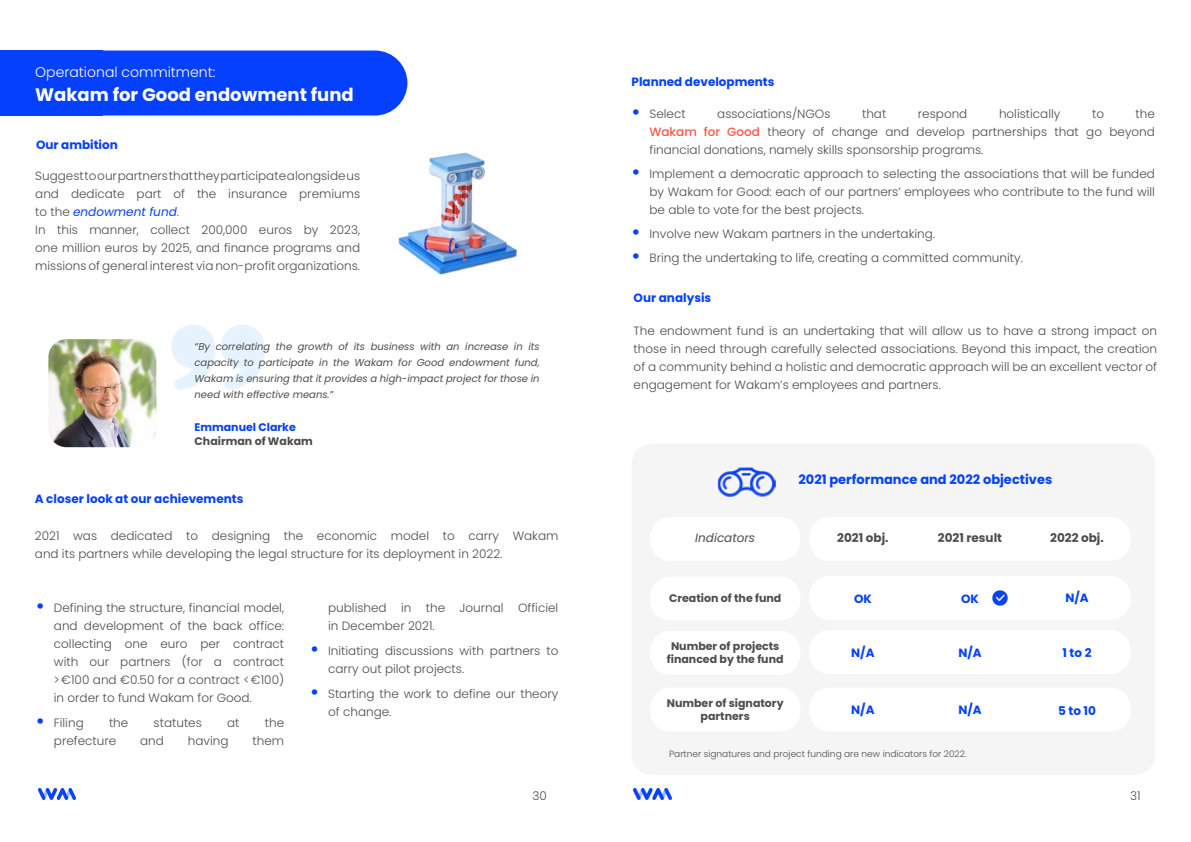
<style>
.page{position:relative;width:1191px;height:842px;background:#fff}
.page>*{position:absolute;margin:0;border:0;box-sizing:border-box;transform-origin:0 0}
.t1{font:700 18px "Poppins";color:#fff}
.t2{font:300 14px "Poppins";color:#fff}
.t3{font:700 13px "Poppins";color:#0540ff}
.t4{font:300 12px/18px "Poppins";color:#4c4c4c}
.t5{font:700 12px "Poppins";color:#0540ff}
.t6{font:700 12px "Poppins";color:#4c4c4c}
.t7{font:italic 12px "Poppins";color:#4c4c4c}
.t8{font:700 11px/13.2px "Poppins";color:#4c4c4c;text-align:center}
.t9{font:700 11px "Poppins";color:#0540ff}
.t10{font:italic 10px/16px "Poppins";color:#4c4c4c;text-align:justify}
.t11{font:300 9px "Poppins";color:#4c4c4c}
.s1{font-weight:400;font-style:italic;color:#0540fe}
.s2{font-weight:700;font-size:18px;color:#0540ff}
.s3{font-weight:500;color:#fe5442}
</style>
<div class="page">
<img style="left:38px;top:788px;width:38px;height:12px">
<img style="left:633px;top:788px;width:38px;height:12px">
<img style="left:48px;top:339px;width:108px;height:108px">
<img style="left:171px;top:325px;width:94px;height:65px">
<div style="left:631px;top:444px;width:524px;height:331px;background:#f5f5f5;border-radius:20px"></div>
<div style="left:809px;top:630px;width:321px;height:44px;background:#fff;border-radius:20px"></div>
<div style="left:650px;top:631px;width:150px;height:44px;background:#fff;border-radius:20px"></div>
<div style="left:809px;top:688px;width:321px;height:44px;background:#fff;border-radius:20px"></div>
<div style="left:650px;top:688px;width:150px;height:44px;background:#fff;border-radius:20px"></div>
<div style="left:0;top:51px;width:407px;height:65px;background:#0540ff;border-radius:32px"></div>
<div style="left:0;top:51px;width:102px;height:65px;background:#0540ff"></div>
<img style="left:398px;top:152px;width:120px;height:123px">
<div style="left:809px;top:576px;width:321px;height:44px;background:#fff;border-radius:20px"></div>
<div style="left:650px;top:577px;width:150px;height:44px;background:#fff;border-radius:20px"></div>
<img style="left:992px;top:590px;width:15px;height:15px">
<div style="left:650px;top:517px;width:150px;height:44px;background:#fff;border-radius:20px"></div>
<div style="left:809px;top:517px;width:321px;height:44px;background:#fff;border-radius:20px"></div>
<img style="left:717px;top:467px;width:59px;height:30px">
<p class="t2" style="left:35px;top:64px;width:182px">Operational commitment:</p>
<h1 class="t1" style="left:35px;top:84px;width:320px">Wakam for Good endowment fund</h1>
<p class="t5" style="left:36px;top:138px;width:83px">Our ambition</p>
<p class="t4" style="left:35px;top:167px;width:326px">Suggest to our partners that they participate alongside us and dedicate part of the insurance premiums to the <span class="s1">endowment fund</span>.<br>In this manner, collect 200,000 euros by 2023, one million euros by 2025, and finance programs and missions of general interest via non-profit organizations.</p>
<p class="t10" style="left:194px;top:338px;width:347px">“By correlating the growth of its business with an increase in its capacity to participate in the Wakam for Good endowment fund, Wakam is ensuring that it provides a high-impact project for those in need with effective means.”</p>
<p class="t9" style="left:194px;top:421px;width:103px">Emmanuel Clarke</p>
<p class="t8" style="left:194px;top:435px;width:120px">Chairman of Wakam</p>
<p class="t5" style="left:35px;top:492px;width:210px">A closer look at our achievements</p>
<p class="t4" style="left:35px;top:526px;width:525px">2021 was dedicated to designing the economic model to carry Wakam and its partners while developing the legal structure for its deployment in 2022.</p>
<p class="t4" style="left:54px;top:599px;width:232px;text-align:justify;text-indent:-18px"><span class="s2">•</span> Defining the structure, financial model, and development of the back office: collecting one euro per contract with our partners (for a contract &gt;€100 and €0.50 for a contract &lt;€100) in order to fund Wakam for Good.</p>
<p class="t4" style="left:36px;top:714px;width:49px"><span class="s2">•</span> Filing</p>
<p class="t4" style="left:109px;top:714px;width:21px">the</p>
<p class="t4" style="left:154px;top:714px;width:50px">statutes</p>
<p class="t4" style="left:227px;top:714px;width:14px">at</p>
<p class="t4" style="left:265px;top:714px;width:21px">the</p>
<p class="t4" style="left:54px;top:732px;width:64px">prefecture</p>
<p class="t4" style="left:140px;top:732px;width:25px">and</p>
<p class="t4" style="left:188px;top:732px;width:42px">having</p>
<p class="t4" style="left:252px;top:732px;width:33px">them</p>
<p class="t4" style="left:328px;top:599px;width:232px">published in the Journal Officiel in December 2021.</p>
<p class="t4" style="left:328px;top:642px;width:232px;text-indent:-18px"><span class="s2">•</span> Initiating discussions with partners to carry out pilot projects.</p>
<p class="t4" style="left:328px;top:685px;width:232px;text-indent:-18px"><span class="s2">•</span> Starting the work to define our theory of change.</p>
<p class="t5" style="left:631px;top:75px;width:144px">Planned developments</p>
<p class="t4" style="left:631px;top:105px;width:56px"><span class="s2">•</span> Select</p>
<p class="t4" style="left:717px;top:105px;width:115px">associations/NGOs</p>
<p class="t4" style="left:862px;top:105px;width:26px">that</p>
<p class="t4" style="left:918px;top:105px;width:51px">respond</p>
<p class="t4" style="left:999px;top:105px;width:63px">holistically</p>
<p class="t4" style="left:1092px;top:105px;width:13px">to</p>
<p class="t4" style="left:649px;top:105px;width:507px;text-align:justify;text-indent:486px">the <span class="s3">Wakam for Good</span> theory of change and develop partnerships that go beyond financial donations, namely skills sponsorship programs.</p>
<p class="t4" style="left:649px;top:165px;width:507px;text-align:justify;text-indent:-18px"><span class="s2">•</span> Implement a democratic approach to selecting the associations that will be funded by Wakam for Good: each of our partners’ employees who contribute to the fund will be able to vote for the best projects.</p>
<p class="t4" style="left:631px;top:225px;width:305px"><span class="s2">•</span> Involve new Wakam partners in the undertaking.</p>
<p class="t4" style="left:631px;top:249px;width:393px"><span class="s2">•</span> Bring the undertaking to life, creating a committed community.</p>
<p class="t5" style="left:633px;top:291px;width:79px">Our analysis</p>
<p class="t4" style="left:633px;top:321px;width:525px;text-align:justify">The endowment fund is an undertaking that will allow us to have a strong impact on those in need through carefully selected associations. Beyond this impact, the creation of a community behind a holistic and democratic approach will be an excellent vector of engagement for Wakam’s employees and partners.</p>
<p class="t3" style="left:798px;top:472px;width:255px">2021 performance and 2022 objectives</p>
<p class="t7" style="left:695px;top:530px;width:61px">Indicators</p>
<p class="t6" style="left:837px;top:530px;width:53px">2021 obj.</p>
<p class="t6" style="left:937px;top:531px;width:66px">2021 result</p>
<p class="t6" style="left:1050px;top:531px;width:55px">2022 obj.</p>
<p class="t8" style="left:669px;top:592px;width:114px">Creation of the fund</p>
<p class="t5" style="left:854px;top:592px;width:19px">OK</p>
<p class="t5" style="left:961px;top:592px;width:19px">OK</p>
<p class="t5" style="left:1065px;top:591px;width:25px">N/A</p>
<p class="t8" style="left:667px;top:639px;width:118px">Number of projects financed by the fund</p>
<p class="t5" style="left:1062px;top:646px;width:30px">1 to 2</p>
<p class="t5" style="left:851px;top:646px;width:25px">N/A</p>
<p class="t5" style="left:958px;top:646px;width:25px">N/A</p>
<p class="t8" style="left:667px;top:697px;width:118px">Number of signatory partners</p>
<p class="t5" style="left:1058px;top:704px;width:39px">5 to 10</p>
<p class="t5" style="left:851px;top:703px;width:25px">N/A</p>
<p class="t5" style="left:958px;top:703px;width:25px">N/A</p>
<p class="t11" style="left:669px;top:749px;width:299px">Partner signatures and project funding are new indicators for 2022.</p>
<p class="t4" style="left:532px;top:786px;width:16px">30</p>
<p class="t4" style="left:1130px;top:786px;width:12px">31</p>
</div>
